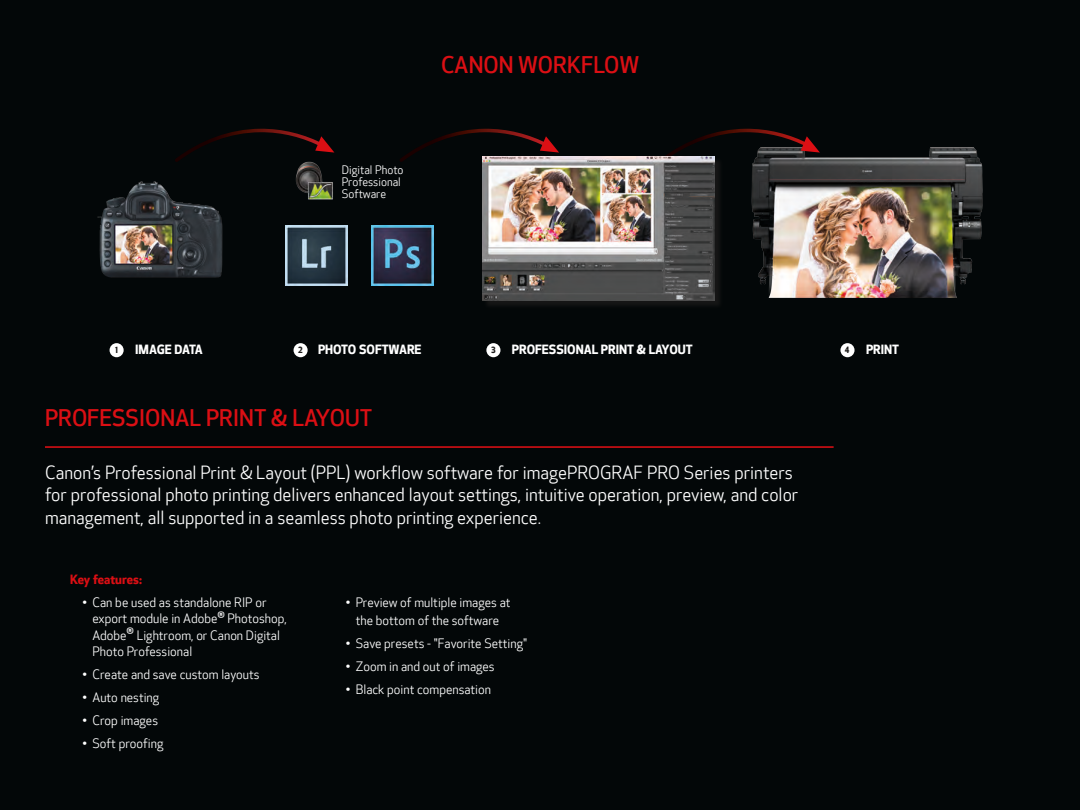
<style>
.page{position:relative;width:1080px;height:810px;background:#030708}
.page>*{position:absolute;margin:0;border:0;box-sizing:border-box;transform-origin:0 0}
.t1{font:500 22.5px "Optic Sans 301";color:#db0f14}
.t2{font:17.5px/22.5px "Optic Sans 201";color:#fff}
.t3{font:12.5px/16.2px "Optic Sans 201";color:#fff}
.t4{font:700 12.5px "Optic Sans 401";color:#fff}
.t5{font:700 12.5px "Optic Sans 401";color:#db0f14}
.t6{font:700 12.5px "Optic Sans 401";letter-spacing:-.02em;color:#fff}
.t7{font:11.25px/12.1px "Optic Sans 201";color:#fff}
.t8{font:700 8.38px "Optic Sans 401";color:#1c1b1a}
.s1{font-size:8.38px;color:#1c1b1a}
.s2{font-size:23.75px}
</style>
<div class="page">
<hr style="left:45px;top:446px;width:789px;height:2px;background:#db0f14">
<img style="left:751px;top:147px;width:232px;height:151px">
<svg style="left:666px;top:128px;width:154px;height:37px"></svg>
<div style="left:483px;top:157px;width:240px;height:153px;background:#1c1b1a;opacity:.75"></div>
<img style="left:482px;top:156px;width:232px;height:145px">
<img style="left:286px;top:226px;width:62px;height:60px">
<img style="left:372px;top:226px;width:62px;height:60px">
<img style="left:295px;top:165px;width:38px;height:35px">
<svg style="left:175px;top:128px;width:159px;height:37px"></svg>
<svg style="left:400px;top:128px;width:159px;height:37px"></svg>
<img style="left:97px;top:182px;width:58px;height:85px">
<div style="left:110px;top:343px;width:14px;height:14px;background:#fff;border-radius:50%"></div>
<div style="left:840px;top:343px;width:15px;height:14px;background:#fff;border-radius:50%"></div>
<div style="left:486px;top:343px;width:14px;height:14px;background:#fff;border-radius:50%"></div>
<div style="left:294px;top:343px;width:14px;height:14px;background:#fff;border-radius:50%"></div>
<p class="t7" style="left:342px;top:165px;width:63px">Digital Photo<br>Professional<br>Software</p>
<h1 class="t1" style="left:441px;top:52px;width:200px">CANON WORKFLOW</h1>
<p class="t8" style="left:115px;top:345px;width:4px">1</p>
<p class="t6" style="left:135px;top:342px;width:69px">IMAGE DATA</p>
<p class="t4" style="left:298px;top:342px;width:125px"><span class="s1">2</span> PHOTO SOFTWARE</p>
<p class="t8" style="left:491px;top:345px;width:6px">3</p>
<p class="t4" style="left:512px;top:342px;width:182px">PROFESSIONAL PRINT &amp; LAYOUT</p>
<p class="t8" style="left:845px;top:345px;width:6px">4</p>
<p class="t4" style="left:866px;top:342px;width:35px">PRINT</p>
<h1 class="t1" style="left:45px;top:406px;width:329px">PROFESSIONAL PRINT &amp; LAYOUT</h1>
<p class="t2" style="left:45px;top:462px;width:755px">Canon’s Professional Print &amp; Layout (PPL) workflow software for imagePROGRAF PRO Series printers for professional photo printing delivers enhanced layout settings, intuitive operation, preview, and color management, all supported in a seamless photo printing experience.</p>
<p class="t5" style="left:70px;top:572px;width:74px">Key features:</p>
<p class="t3" style="left:92px;top:595px;width:196px;text-indent:-10px">• Can be used as standalone RIP or export module in Adobe<span class="s2">®</span> Photoshop,<br>Adobe<span class="s2">®</span> Lightroom, or Canon Digital<br>Photo Professional</p>
<p class="t3" style="left:82px;top:667px;width:179px">• Create and save custom layouts</p>
<p class="t3" style="left:82px;top:690px;width:78px">• Auto nesting</p>
<p class="t3" style="left:82px;top:713px;width:77px">• Crop images</p>
<p class="t3" style="left:82px;top:736px;width:82px">• Soft proofing</p>
<p class="t3" style="left:346px;top:594px;width:166px;line-height:17.5px;text-align:center">• Preview of multiple images at the bottom of the software</p>
<p class="t3" style="left:346px;top:636px;width:183px">• Save presets - "Favorite Setting"</p>
<p class="t3" style="left:346px;top:659px;width:150px">• Zoom in and out of images</p>
<p class="t3" style="left:346px;top:682px;width:147px">• Black point compensation</p>
</div>
